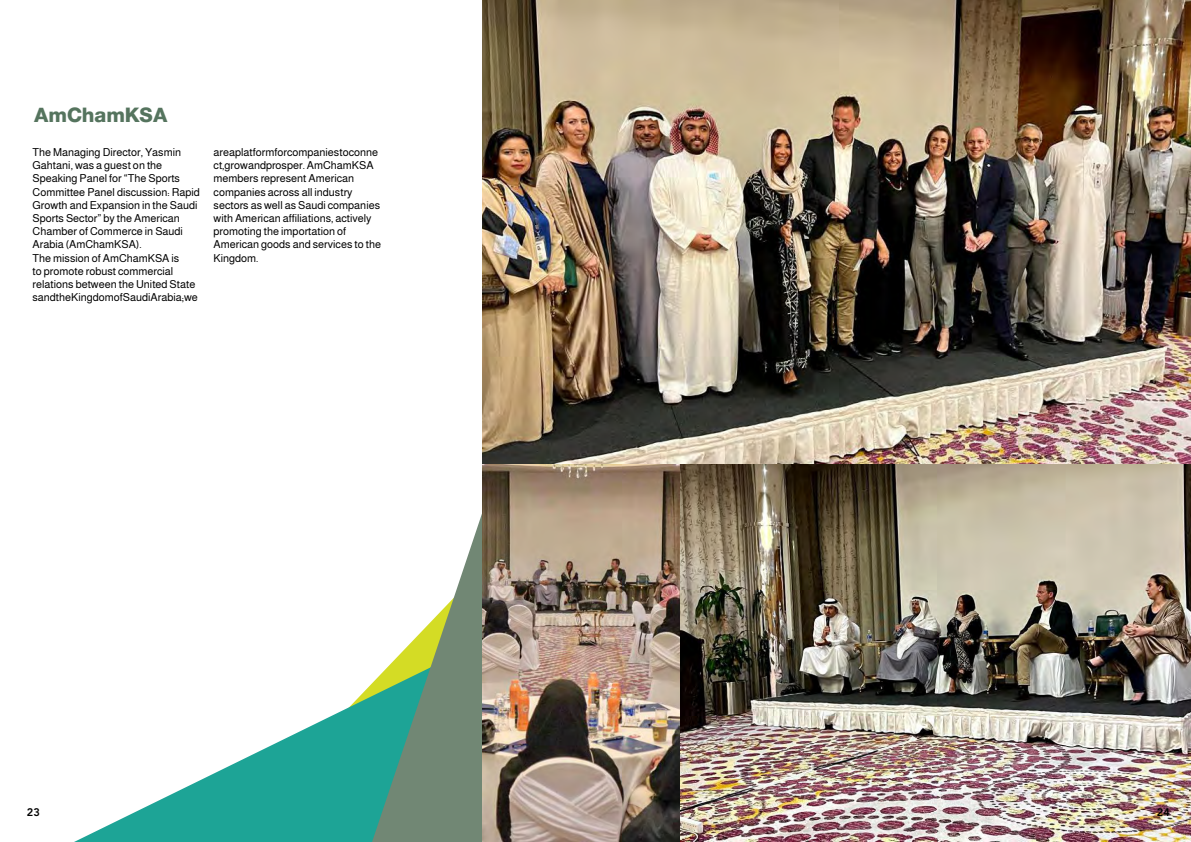
<style>
.page{position:relative;width:1191px;height:842px;background:#fff}
.page>*{position:absolute;margin:0;border:0;box-sizing:border-box;transform-origin:0 0}
.t1{font:800 20px "Almarai";color:#55745e}
.t2{font:700 12px "Bahij Janna";color:#000}
.t3{font:11px/13.2px "Almarai";color:#000}
</style>
<div class="page">
<svg style="left:74px;top:683px;width:298px;height:159px"></svg>
<svg style="left:372px;top:514px;width:110px;height:328px"></svg>
<img style="left:482px;top:0;width:709px;height:464px">
<img style="left:482px;top:464px;width:198px;height:378px">
<img style="left:680px;top:464px;width:511px;height:378px">
<h1 class="t1" style="left:34px;top:100px;width:135px">AmChamKSA</h1>
<p class="t3" style="left:33px;top:146px;width:169px">The Managing Director, Yasmin<br>Gahtani, was a guest on the<br>Speaking Panel for “The Sports<br>Committee Panel discussion: Rapid<br>Growth and Expansion in the Saudi<br>Sports Sector” by the American<br>Chamber of Commerce in Saudi<br>Arabia (AmChamKSA).<br>The mission of AmChamKSA is<br>to promote robust commercial relations between the United State sandtheKingdomofSaudiArabia;we</p>
<p class="t3" style="left:214px;top:146px;width:169px">areaplatformforcompaniestoconne ct,growandprosper. AmChamKSA members represent American companies across all industry sectors as well as Saudi companies with American affiliations, actively promoting the importation of<br>American goods and services to the<br>Kingdom.</p>
<p class="t2" style="left:27px;top:805px;width:14px">23</p>
<p class="t2" style="left:1157px;top:805px;width:14px">24</p>
</div>
